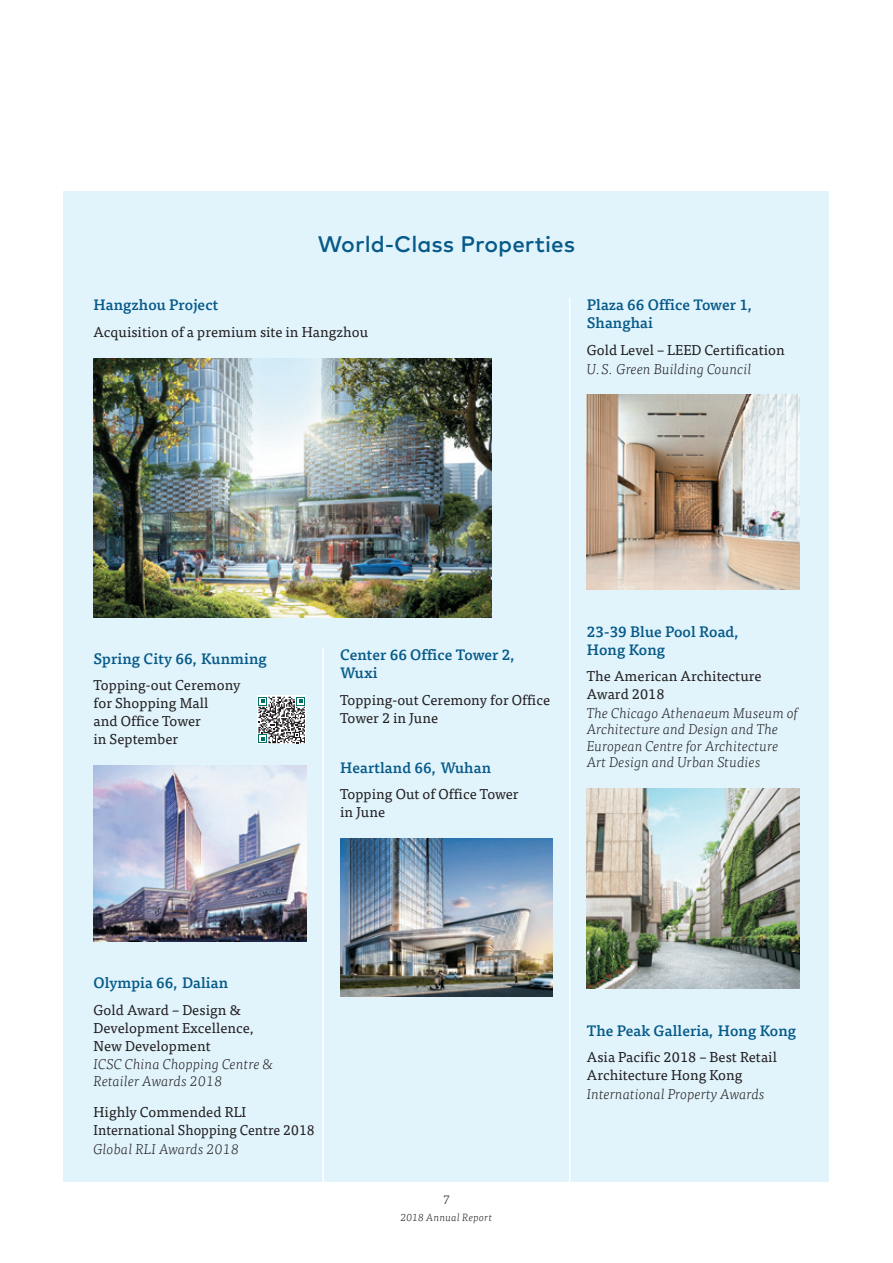
<style>
.page{position:relative;width:893px;height:1263px;background:#fff}
.page>*{position:absolute;margin:0;border:0;box-sizing:border-box;transform-origin:0 0}
.t1{font:500 22.5px "Mark OT";color:#075a88}
.t2{font:500 15px/18px "Tisa OT";letter-spacing:.005em;color:#075a88}
.t3{font:14.25px/18px "Tisa OT";letter-spacing:.005em;color:#231f20}
.t4{font:italic 300 14.25px/16.5px "Tisa OT";letter-spacing:.005em;color:#231f20}
.t5{font:italic 300 12.75px "Tisa OT";color:#231f20}
.t6{font:italic 300 10.5px "Tisa OT";letter-spacing:.02em;color:#231f20}
</style>
<div class="page">
<div style="left:64px;top:191px;width:765px;height:991px;background:#e1f4fc"></div>
<img style="left:94px;top:766px;width:212px;height:175px">
<img style="left:340px;top:838px;width:213px;height:159px">
<img style="left:94px;top:358px;width:397px;height:259px">
<img style="left:587px;top:789px;width:212px;height:200px">
<img style="left:587px;top:395px;width:212px;height:195px">
<hr style="left:322px;top:648px;width:2px;height:545px;background:#fff">
<hr style="left:569px;top:298px;width:2px;height:895px;background:#fff">
<svg style="left:257px;top:695px;width:49px;height:49px"></svg>
<svg style="left:258px;top:697px;width:47px;height:46px;background:#909595"></svg>
<h1 class="t1" style="left:318px;top:230px;width:259px">World-Class Properties</h1>
<p class="t2" style="left:94px;top:296px;width:126px">Hangzhou Project</p>
<p class="t3" style="left:94px;top:323px;width:276px">Acquisition of a premium site in Hangzhou</p>
<p class="t2" style="left:587px;top:296px;width:168px">Plaza 66 Office Tower 1,<br>Shanghai</p>
<p class="t3" style="left:587px;top:341px;width:199px">Gold Level – LEED Certification</p>
<p class="t4" style="left:587px;top:361px;width:166px">U.S. Green Building Council</p>
<p class="t2" style="left:94px;top:650px;width:175px">Spring City 66, Kunming</p>
<p class="t3" style="left:94px;top:677px;width:148px">Topping-out Ceremony for Shopping Mall<br>and Office Tower<br>in September</p>
<p class="t2" style="left:340px;top:646px;width:177px">Center 66 Office Tower 2,<br>Wuxi</p>
<p class="t3" style="left:340px;top:691px;width:211px">Topping-out Ceremony for Office<br>Tower 2 in June</p>
<p class="t2" style="left:340px;top:759px;width:152px">Heartland 66, Wuhan</p>
<p class="t3" style="left:340px;top:785px;width:180px">Topping Out of Office Tower in June</p>
<p class="t2" style="left:587px;top:623px;width:154px">23-39 Blue Pool Road,<br>Hong Kong</p>
<p class="t3" style="left:587px;top:667px;width:176px">The American Architecture<br>Award 2018</p>
<p class="t4" style="left:587px;top:705px;width:213px">The Chicago Athenaeum Museum of<br>Architecture and Design and The<br>European Centre for Architecture<br>Art Design and Urban Studies</p>
<p class="t2" style="left:94px;top:974px;width:136px">Olympia 66, Dalian</p>
<p class="t3" style="left:94px;top:1001px;width:163px">Gold Award – Design &amp;<br>Development Excellence,<br>New Development</p>
<p class="t4" style="left:94px;top:1056px;width:181px">ICSC China Chopping Centre &amp;<br>Retailer Awards 2018</p>
<p class="t3" style="left:94px;top:1103px;width:223px">Highly Commended RLI<br>International Shopping Centre 2018</p>
<p class="t4" style="left:94px;top:1141px;width:147px">Global RLI Awards 2018</p>
<p class="t5" style="left:443px;top:1192px;width:9px">7</p>
<p class="t6" style="left:401px;top:1211px;width:93px">2018 Annual Report</p>
<p class="t2" style="left:587px;top:1022px;width:211px">The Peak Galleria, Hong Kong</p>
<p class="t3" style="left:587px;top:1048px;width:192px">Asia Pacific 2018 – Best Retail<br>Architecture Hong Kong</p>
<p class="t4" style="left:587px;top:1086px;width:180px">International Property Awards</p>
</div>
